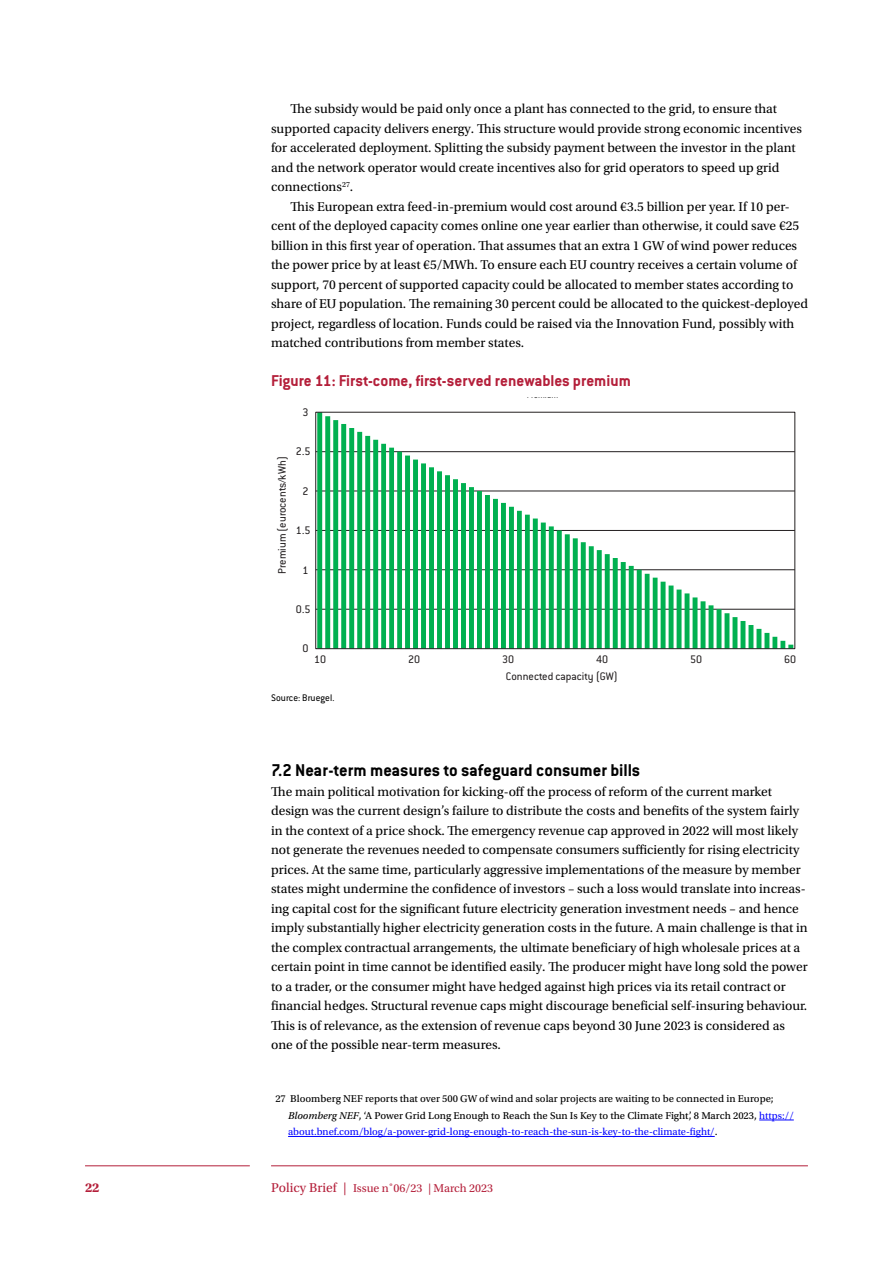
<style>
.page{position:relative;width:893px;height:1263px;background:#fff}
.page>*{position:absolute;margin:0;border:0;box-sizing:border-box;transform-origin:0 0}
.t1{font:700 18.75px "Conduit ITC Std";color:#000}
.t2{font:700 17.25px "Conduit ITC Std";color:#b41f3a}
.t3{font:13.5px/19.5px "Utopia Std";color:#000}
.t4{font:700 13.5px "Utopia Std";color:#b41f3a}
.t5{font:12.15px "Conduit ITC";color:#231f20}
.t6{font:12.15px "Conduit ITC";color:#595959;scale:.79 1}
.t7{font:12px "Conduit ITC";color:#231f20}
.t8{font:12px "Utopia Std";color:#b41f3a}
.t9{font:10.5px/16.5px "Utopia Std Capt";color:#000}
.t10{font:10.5px "Utopia Std";color:#00f}
.t11{font:10.5px "Conduit ITC";letter-spacing:.005em;color:#000}
.s1{font-family:"Utopia Std Capt It"}
.s2{font-family:"Utopia Std";color:#00f}
.s3{font-family:"Utopia Std Capt";color:#000}
.s4{font-size:13.5px}
</style>
<div class="page">
<hr style="left:85px;top:1165px;width:165px;height:1px;background:#b41f3a">
<hr style="left:271px;top:1165px;width:537px;height:1px;background:#b41f3a">
<hr style="left:759px;top:1120px;width:35px;height:1px;background:#00f">
<hr style="left:288px;top:1136px;width:427px;height:1px;background:#00f">
<svg style="left:318px;top:414px;width:475px;height:233px"></svg>
<div style="left:316px;top:412px;width:479px;height:237px;border:1px solid #231f20"></div>
<p class="t3" style="left:271px;top:99px;width:532px;text-indent:19px">The subsidy would be paid only once a plant has connected to the grid, to ensure that supported capacity delivers energy. This structure would provide strong economic incentives for accelerated deployment. Splitting the subsidy payment between the investor in the plant and the network operator would create incentives also for grid operators to speed up grid connections<sup>27</sup>.</p>
<p class="t3" style="left:271px;top:197px;width:538px;text-indent:20px">This European extra feed-in-premium would cost around €3.5 billion per year. If 10 per&shy;cent of the deployed capacity comes online one year earlier than otherwise, it could save €25 billion in this first year of operation. That assumes that an extra 1 GW of wind power reduces the power price by at least €5/MWh. To ensure each EU country receives a certain volume of support, 70 percent of supported capacity could be allocated to member states according to share of EU population. The remaining 30 percent could be allocated to the quickest-deployed project, regardless of location. Funds could be raised via the Innovation Fund, possibly with matched contributions from member states.</p>
<p class="t2" style="left:271px;top:370px;width:361px">Figure 11: First-come, first-served renewables premium</p>
<p class="t6" style="left:527px;top:387px;width:41px">Premium</p>
<p class="t5" style="left:303px;top:405px;width:8px">3</p>
<p class="t7" style="left:275px;top:574px;width:119px;rotate:-90deg">Premium (eurocents/kWh)</p>
<p class="t5" style="left:296px;top:444px;width:16px">2.5</p>
<p class="t5" style="left:303px;top:484px;width:8px">2</p>
<p class="t5" style="left:296px;top:523px;width:16px">1.5</p>
<p class="t5" style="left:303px;top:562px;width:8px">1</p>
<p class="t5" style="left:296px;top:602px;width:16px">0.5</p>
<p class="t5" style="left:303px;top:641px;width:8px">0</p>
<p class="t7" style="left:314px;top:651px;width:14px">10</p>
<p class="t7" style="left:408px;top:651px;width:14px">20</p>
<p class="t7" style="left:502px;top:651px;width:14px">30</p>
<p class="t7" style="left:596px;top:651px;width:14px">40</p>
<p class="t7" style="left:690px;top:651px;width:14px">50</p>
<p class="t7" style="left:784px;top:651px;width:14px">60</p>
<p class="t7" style="left:506px;top:669px;width:113px">Connected capacity (GW)</p>
<p class="t11" style="left:271px;top:691px;width:65px">Source: Bruegel.</p>
<h1 class="t1" style="left:271px;top:759px;width:371px">7.2 Near-term measures to safeguard consumer bills</h1>
<p class="t3" style="left:271px;top:782px;width:538px">The main political motivation for kicking-off the process of reform of the current market design was the current design’s failure to distribute the costs and benefits of the system fairly in the context of a price shock. The emergency revenue cap approved in 2022 will most likely not generate the revenues needed to compensate consumers sufficiently for rising electricity prices. At the same time, particularly aggressive implementations of the measure by member states might undermine the confidence of investors – such a loss would translate into increas&shy;ing capital cost for the significant future electricity generation investment needs – and hence imply substantially higher electricity generation costs in the future. A main challenge is that in the complex contractual arrangements, the ultimate beneficiary of high wholesale prices at a certain point in time cannot be identified easily. The producer might have long sold the power to a trader, or the consumer might have hedged against high prices via its retail contract or financial hedges. Structural revenue caps might discourage beneficial self-insuring behaviour.<br>This is of relevance, as the extension of revenue caps beyond 30 June 2023 is considered as one of the possible near-term measures.</p>
<p class="t9" style="left:288px;top:1091px;width:507px;text-indent:-13px">27 Bloomberg NEF reports that over 500 GW of wind and solar projects are waiting to be connected in Europe;<br><span class="s1">Bloomberg NEF</span>, ‘A Power Grid Long Enough to Reach the Sun Is Key to the Climate Fight’, 8 March 2023, <span class="s2">https://</span></p>
<p class="t10" style="left:288px;top:1126px;width:431px">about.bnef.com/blog/a-power-grid-long-enough-to-reach-the-sun-is-key-to-the-climate-fight/<span class="s3">.</span></p>
<p class="t4" style="left:85px;top:1179px;width:16px">22</p>
<p class="t8" style="left:271px;top:1181px;width:224px"><span class="s4">Policy Brief |</span> Issue n˚06/23 | March 2023</p>
</div>
